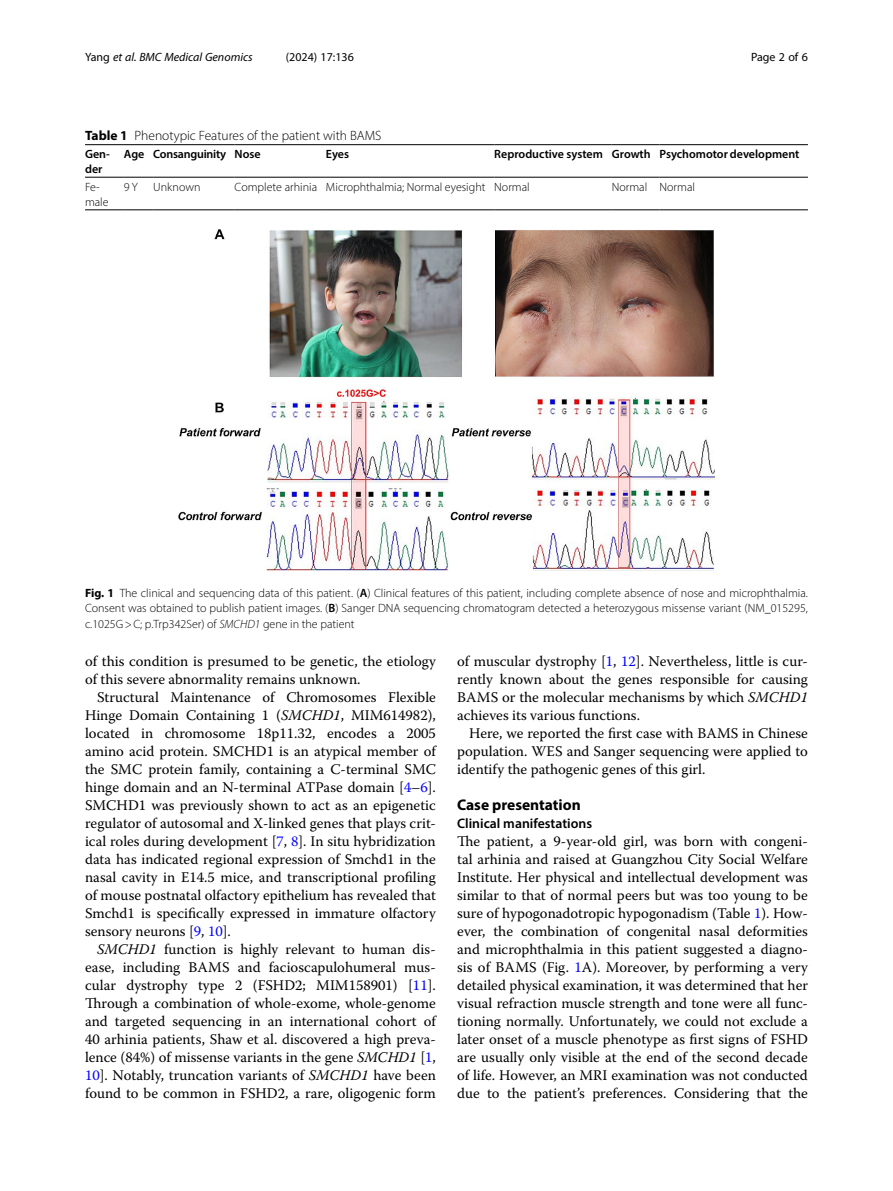
<style>
.page{position:relative;width:893px;height:1191px;background:#fff}
.page>*{position:absolute;margin:0;border:0;box-sizing:border-box;transform-origin:0 0}
.Head_1{font:700 15.45px "Myriad Pro";color:#000}
.Body_Text_Indent{font:14.7px/18px "Warnock Pro";color:#000;text-align:justify}
.Body_Text{font:14.7px/18px "Warnock Pro";color:#000}
.Head_2_After_1{font:600 13.8px "Myriad Pro";color:#000}
.Table_Caption{font:300 13.5px "Myriad Pro";color:#000}
.Figure_Caption{font:300 12px/15px "Myriad Pro";color:#000;text-align:justify}
.Table_Body{font:300 12px/15px "Myriad Pro";color:#000}
.Table_Head{font:600 12px/15px "Myriad Pro";color:#000}
.t1{font:italic 12px "Myriad Pro";color:#000}
.t2{font:12px "Myriad Pro";color:#000}
.Table_Head-2{font:600 12px "Myriad Pro";letter-spacing:-.02em;color:#000}
.s1{font-style:normal}
.s2{font-weight:700}
.s3{font-weight:600}
.s4{font-style:italic}
.s5{color:#00f}
</style>
<div class="page">
<hr style="left:85px;top:177px;width:39px;height:1px;background:#000">
<svg style="left:124px;top:144px;width:29px;height:1px"></svg>
<svg style="left:124px;top:177px;width:29px;height:1px"></svg>
<hr style="left:153px;top:144px;width:82px;height:1px;background:#000">
<hr style="left:153px;top:177px;width:82px;height:1px;background:#000">
<hr style="left:235px;top:144px;width:91px;height:1px;background:#000">
<hr style="left:235px;top:177px;width:91px;height:1px;background:#000">
<hr style="left:326px;top:144px;width:168px;height:1px;background:#000">
<hr style="left:326px;top:177px;width:168px;height:1px;background:#000">
<hr style="left:494px;top:144px;width:118px;height:1px;background:#000">
<hr style="left:494px;top:177px;width:118px;height:1px;background:#000">
<hr style="left:612px;top:144px;width:48px;height:1px;background:#000">
<hr style="left:612px;top:177px;width:48px;height:1px;background:#000">
<hr style="left:660px;top:144px;width:148px;height:1px;background:#000">
<hr style="left:660px;top:177px;width:148px;height:1px;background:#000">
<hr style="left:85px;top:209px;width:39px;height:1px;background:#000">
<svg style="left:124px;top:209px;width:29px;height:1px"></svg>
<hr style="left:153px;top:209px;width:82px;height:1px;background:#000">
<hr style="left:235px;top:209px;width:91px;height:1px;background:#000">
<hr style="left:326px;top:209px;width:168px;height:1px;background:#000">
<hr style="left:494px;top:209px;width:118px;height:1px;background:#000">
<hr style="left:612px;top:209px;width:48px;height:1px;background:#000">
<hr style="left:660px;top:209px;width:148px;height:1px;background:#000">
<hr style="left:85px;top:144px;width:39px;height:1px;background:#000">
<img style="left:178px;top:229px;width:536px;height:341px">
<p class="t1" style="left:85px;top:50px;width:169px"><span class="s1">Yang</span> et al. BMC Medical Genomics</p>
<p class="t2" style="left:286px;top:50px;width:70px">(2024) 17:136</p>
<p class="t2" style="left:751px;top:50px;width:58px">Page 2 of 6</p>
<p class="Table_Caption" style="left:85px;top:128px;width:298px"><span class="s2">Table 1</span> Phenotypic Features of the patient with BAMS</p>
<p class="Table_Head" style="left:85px;top:146px;width:26px">Gen&shy;der</p>
<p class="Table_Head" style="left:124px;top:146px;width:22px">Age</p>
<p class="Table_Head-2" style="left:153px;top:146px;width:74px">Consanguinity</p>
<p class="Table_Head" style="left:235px;top:146px;width:28px">Nose</p>
<p class="Table_Head" style="left:326px;top:146px;width:25px">Eyes</p>
<p class="Table_Head" style="left:494px;top:146px;width:110px">Reproductive system</p>
<p class="Table_Head" style="left:612px;top:146px;width:40px">Growth</p>
<p class="Table_Head" style="left:660px;top:146px;width:141px">Psychomotor development</p>
<p class="Table_Body" style="left:85px;top:179px;width:25px">Fe&shy;male</p>
<p class="Table_Body" style="left:124px;top:179px;width:15px">9 Y</p>
<p class="Table_Body" style="left:153px;top:179px;width:49px">Unknown</p>
<p class="Table_Body" style="left:235px;top:179px;width:84px">Complete arhinia</p>
<p class="Table_Body" style="left:326px;top:179px;width:161px">Microphthalmia; Normal eyesight</p>
<p class="Table_Body" style="left:494px;top:179px;width:37px">Normal</p>
<p class="Table_Body" style="left:612px;top:179px;width:37px">Normal</p>
<p class="Table_Body" style="left:660px;top:179px;width:37px">Normal</p>
<p class="Figure_Caption" style="left:85px;top:586px;width:724px"><span class="s2">Fig. 1</span> The clinical and sequencing data of this patient. (<span class="s3">A</span>) Clinical features of this patient, including complete absence of nose and microphthalmia.<br>Consent was obtained to publish patient images. (<span class="s3">B</span>) Sanger DNA sequencing chromatogram detected a heterozygous missense variant (NM_015295, c.1025G&gt;C; p.Trp342Ser) of <span class="s4">SMCHD1</span> gene in the patient</p>
<p class="Body_Text" style="left:85px;top:652px;width:352px">of this condition is presumed to be genetic, the etiology of this severe abnormality remains unknown.</p>
<p class="Body_Text_Indent" style="left:85px;top:688px;width:352px;text-indent:12px">Structural Maintenance of Chromosomes Flexible Hinge Domain Containing 1 (<span class="s4">SMCHD1</span>, MIM614982), located in chromosome 18p11.32, encodes a 2005 amino acid protein. SMCHD1 is an atypical member of the SMC protein family, containing a C-terminal SMC hinge domain and an N-terminal ATPase domain [<span class="s5">4</span>–<span class="s5">6</span>].<br>SMCHD1 was previously shown to act as an epigenetic regulator of autosomal and X-linked genes that plays crit&shy;ical roles during development [<span class="s5">7</span>, <span class="s5">8</span>]. In situ hybridization data has indicated regional expression of Smchd1 in the nasal cavity in E14.5 mice, and transcriptional profiling of mouse postnatal olfactory epithelium has revealed that Smchd1 is specifically expressed in immature olfactory sensory neurons [<span class="s5">9</span>, <span class="s5">10</span>].</p>
<p class="Body_Text_Indent" style="left:85px;top:940px;width:352px;text-indent:12px"><span class="s4">SMCHD1</span> function is highly relevant to human dis&shy;ease, including BAMS and facioscapulohumeral mus&shy;cular dystrophy type 2 (FSHD2; MIM158901) [<span class="s5">11</span>].<br>Through a combination of whole-exome, whole-genome and targeted sequencing in an international cohort of 40 arhinia patients, Shaw et al. discovered a high preva&shy;lence (84%) of missense variants in the gene <span class="s4">SMCHD1</span> [<span class="s5">1</span>, <span class="s5">10</span>]. Notably, truncation variants of <span class="s4">SMCHD1</span> have been found to be common in FSHD2, a rare, oligogenic form</p>
<p class="Body_Text_Indent" style="left:457px;top:652px;width:352px">of muscular dystrophy [<span class="s5">1</span>, <span class="s5">12</span>]. Nevertheless, little is cur&shy;rently known about the genes responsible for causing BAMS or the molecular mechanisms by which <span class="s4">SMCHD1 </span>achieves its various functions.</p>
<p class="Body_Text_Indent" style="left:457px;top:724px;width:352px;text-indent:12px">Here, we reported the first case with BAMS in Chinese population. WES and Sanger sequencing were applied to identify the pathogenic genes of this girl.</p>
<p class="Head_1" style="left:457px;top:795px;width:125px">Case presentation</p>
<p class="Head_2_After_1" style="left:457px;top:815px;width:137px">Clinical manifestations</p>
<p class="Body_Text" style="left:457px;top:832px;width:352px;text-align:justify">The patient, a 9-year-old girl, was born with congeni&shy;tal arhinia and raised at Guangzhou City Social Welfare Institute. Her physical and intellectual development was similar to that of normal peers but was too young to be sure of hypogonadotropic hypogonadism (Table <span class="s5">1</span>). How&shy;ever, the combination of congenital nasal deformities and microphthalmia in this patient suggested a diagno&shy;sis of BAMS (Fig. <span class="s5">1</span>A). Moreover, by performing a very detailed physical examination, it was determined that her visual refraction muscle strength and tone were all func&shy;tioning normally. Unfortunately, we could not exclude a later onset of a muscle phenotype as first signs of FSHD are usually only visible at the end of the second decade of life. However, an MRI examination was not conducted due to the patient’s preferences. Considering that the</p>
</div>
